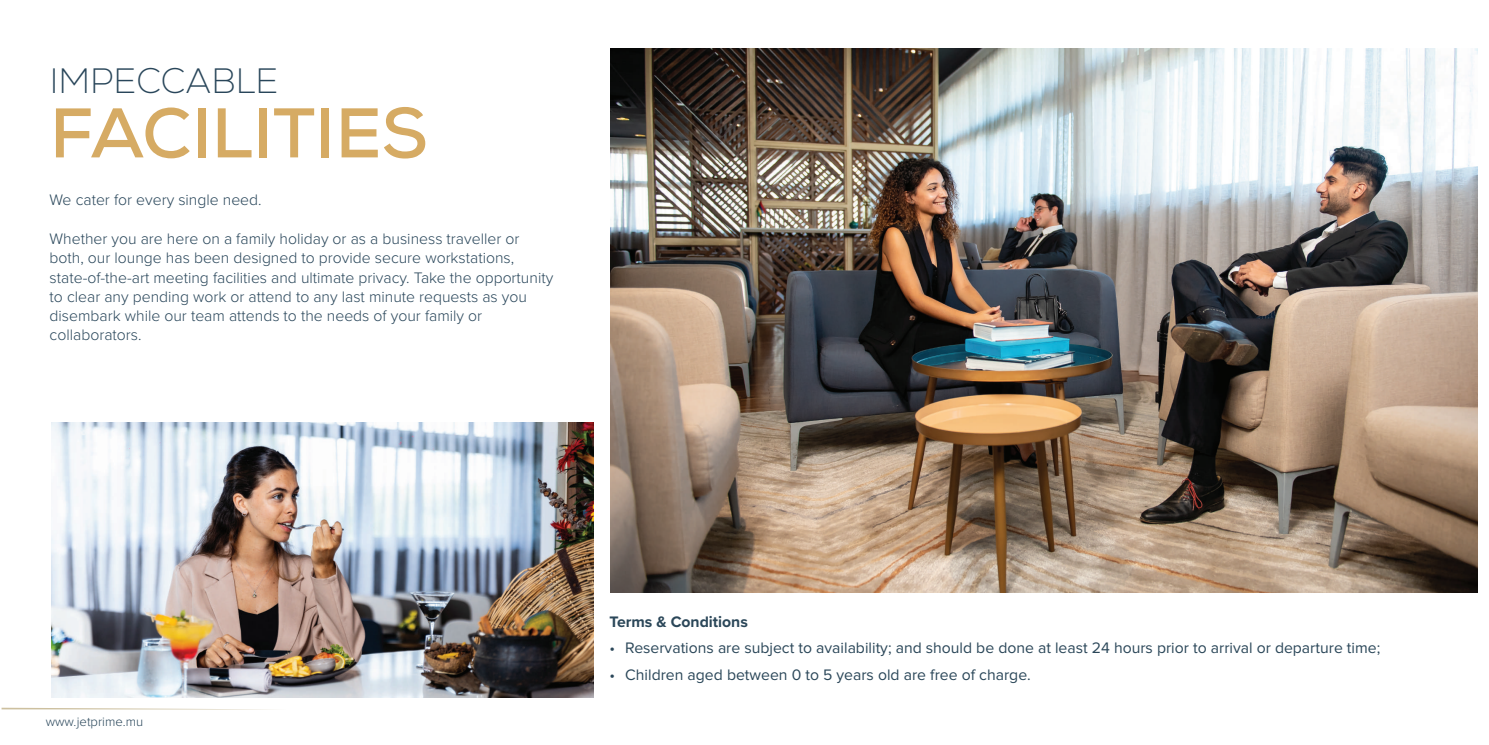
<style>
.page{position:relative;width:1489px;height:745px;background:#fff}
.page>*{position:absolute;margin:0;border:0;box-sizing:border-box;transform-origin:0 0}
.t1{font:700 70px "Nexa";color:#d6ab64}
.t2{font:200 35px "Nexa";color:#29465a}
.t3{font:300 15.75px/19.2px "Proxima Nova";color:#29465a}
.t4{font:15.75px "Proxima Nova";color:#2b4759}
.t5{font:700 15.75px "Proxima Nova";color:#2b4759}
.t6{font:300 13.12px "Proxima Nova";color:#29465a}
</style>
<div class="page">
<img style="left:610px;top:49px;width:867px;height:542px">
<img style="left:51px;top:422px;width:542px;height:274px">
<svg style="left:2px;top:707px;width:197px;height:2px"></svg>
<h2 class="t2" style="left:50px;top:60px;width:230px">IMPECCABLE</h2>
<h1 class="t1" style="left:50px;top:88px;width:379px">FACILITIES</h1>
<p class="t3" style="left:50px;top:189px;width:213px">We cater for every single need.</p>
<p class="t3" style="left:50px;top:228px;width:505px">Whether you are here on a family holiday or as a business traveller or both, our lounge has been designed to provide secure workstations, state-of-the-art meeting facilities and ultimate privacy. Take the opportunity to clear any pending work or attend to any last minute requests as you disembark while our team attends to the needs of your family or collaborators.</p>
<p class="t6" style="left:46px;top:711px;width:99px">www.jetprime.mu</p>
<p class="t5" style="left:609px;top:609px;width:140px">Terms &amp; Conditions</p>
<p class="t4" style="left:609px;top:640px;width:772px">• Reservations are subject to availability; and should be done at least 24 hours prior to arrival or departure time;</p>
<p class="t4" style="left:609px;top:666px;width:423px">• Children aged between 0 to 5 years old are free of charge.</p>
</div>
